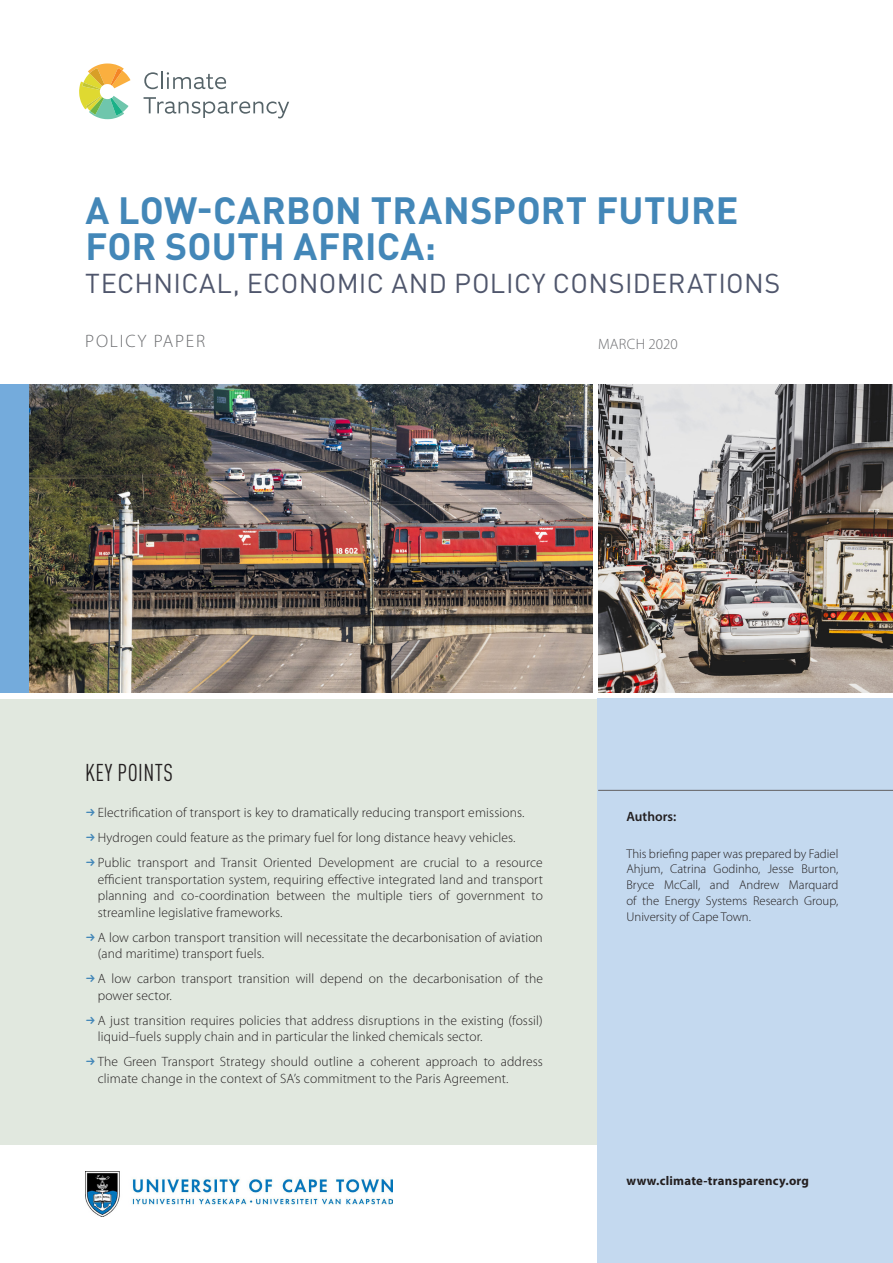
<style>
.page{position:relative;width:893px;height:1263px;background:#fff}
.page>*{position:absolute;margin:0;border:0;box-sizing:border-box;transform-origin:0 0}
.t1{font:700 37.5px/36px "DIN Pro";letter-spacing:.005em;color:#4387b8}
.t2{font:27px "DIN Pro";letter-spacing:.01em;color:#4f566c}
.INTRO_HEADING{font:condensed 24px "DIN Pro";letter-spacing:.02em;color:#231f20}
.PUBLICATION_TYPE{font:300 18px "Myriad Pro";letter-spacing:.1em;color:#6c6d70}
.DATE{font:300 15px "Myriad Pro";letter-spacing:.005em;color:#6c6d70}
.INTRODUCTION{font:300 13.5px/16.5px "Myriad Pro";letter-spacing:.01em;color:#231f20}
.ABOUT_-_HEADING{font:600 13.5px "Myriad Pro";color:#231f20}
.ENDMATTER{font:300 12.75px/15.8px "Myriad Pro";color:#231f20;text-align:justify}
.URL_-_COVER{font:700 12.75px "Myriad Pro";letter-spacing:.02em;color:#231f20}
</style>
<div class="page">
<div style="left:0;top:699px;width:893px;height:445px;background:#e1e8df"></div>
<div style="left:598px;top:699px;width:295px;height:564px;background:#c4d9ef"></div>
<img style="left:28px;top:385px;width:564px;height:308px">
<img style="left:598px;top:385px;width:295px;height:308px">
<svg style="left:79px;top:63px;width:52px;height:56px"></svg>
<svg style="left:144px;top:72px;width:82px;height:17px"></svg>
<svg style="left:144px;top:97px;width:145px;height:21px"></svg>
<div style="left:0;top:385px;width:28px;height:308px;background:#74abdc"></div>
<img style="left:85px;top:1171px;width:307px;height:45px">
<hr style="left:598px;top:790px;width:295px;height:1px;background:#6c6d70">
<h1 class="t1" style="left:85px;top:188px;width:655px">A LOW-CARBON TRANSPORT FUTURE<br>FOR SOUTH AFRICA:</h1>
<h2 class="t2" style="left:85px;top:262px;width:696px">TECHNICAL, ECONOMIC AND POLICY CONSIDERATIONS</h2>
<p class="PUBLICATION_TYPE" style="left:85px;top:331px;width:121px">POLICY PAPER</p>
<p class="DATE" style="left:598px;top:335px;width:81px">MARCH 2020</p>
<p class="INTRO_HEADING" style="left:85px;top:755px;width:89px">KEY POINTS</p>
<p class="INTRODUCTION" style="left:98px;top:804px;width:428px">Electrification of transport is key to dramatically reducing transport emissions.</p>
<p class="INTRODUCTION" style="left:98px;top:829px;width:419px">Hydrogen could feature as the primary fuel for long distance heavy vehicles.</p>
<p class="INTRODUCTION" style="left:98px;top:854px;width:447px;text-align:justify">Public transport and Transit Oriented Development are crucial to a resource efficient transportation system, requiring effective integrated land and transport planning and co-coordination between the multiple tiers of government to streamline legislative frameworks.</p>
<p class="INTRODUCTION" style="left:98px;top:929px;width:447px">A low carbon transport transition will necessitate the decarbonisation of aviation (and maritime) transport fuels.</p>
<p class="INTRODUCTION" style="left:98px;top:970px;width:447px">A low carbon transport transition will depend on the decarbonisation of the power sector.</p>
<p class="INTRODUCTION" style="left:98px;top:1012px;width:447px">A just transition requires policies that address disruptions in the existing (fossil) liquid–fuels supply chain and in particular the linked chemicals sector.</p>
<p class="INTRODUCTION" style="left:98px;top:1053px;width:447px">The Green Transport Strategy should outline a coherent approach to address climate change in the context of SA’s commitment to the Paris Agreement.</p>
<p class="ABOUT_-_HEADING" style="left:626px;top:807px;width:51px">Authors:</p>
<p class="ENDMATTER" style="left:626px;top:846px;width:213px">This briefing paper was prepared by Fadiel Ahjum, Catrina Godinho, Jesse Burton, Bryce McCall, and Andrew Marquard of the Energy Systems Research Group, University of Cape Town.</p>
<p class="URL_-_COVER" style="left:626px;top:1172px;width:184px">www.climate-transparency.org</p>
</div>
